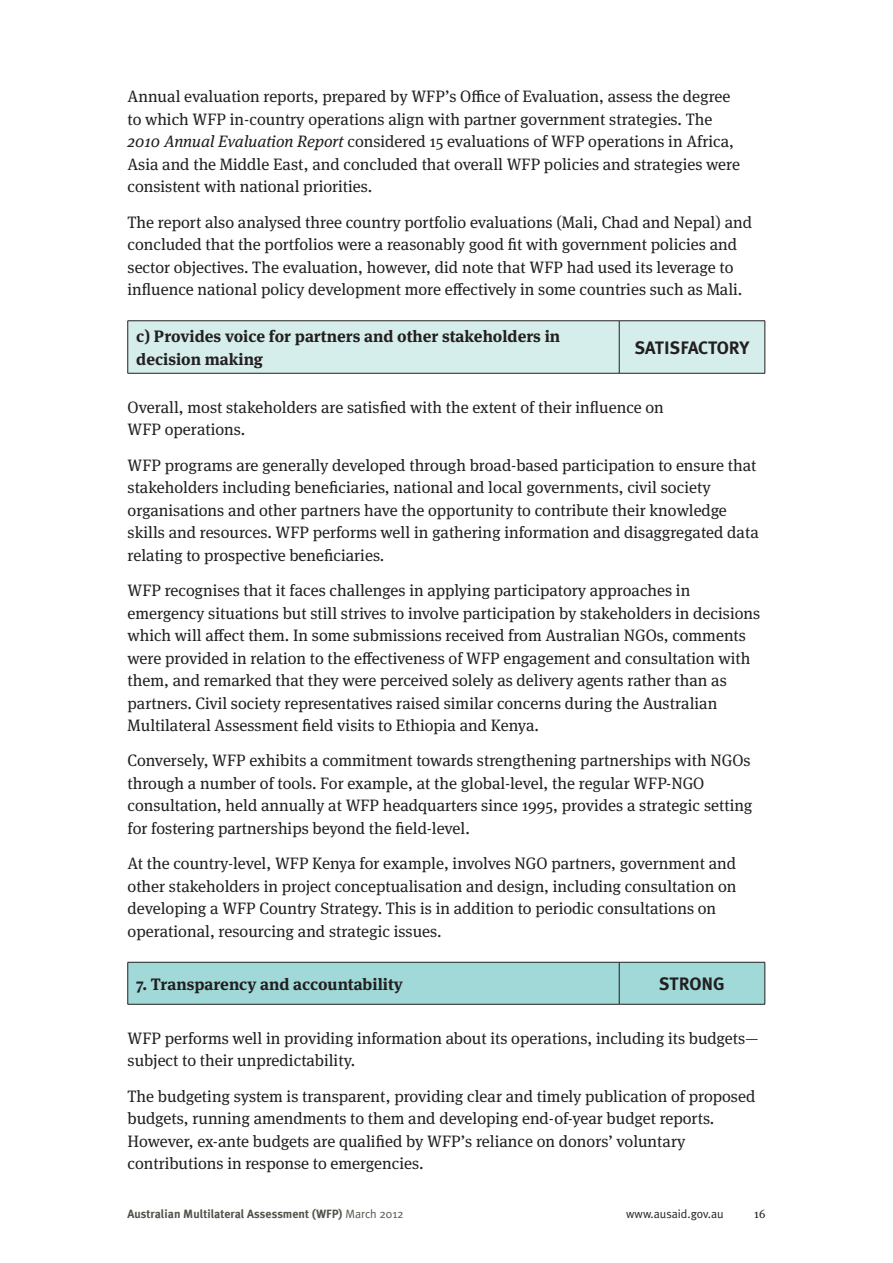
<style>
.page{position:relative;width:893px;height:1263px;background:#fff}
.page>*{position:absolute;margin:0;border:0;box-sizing:border-box;transform-origin:0 0}
._08bbbb_RIGHT_COLUMN{font:700 18px "Meta Plus";color:#231f20}
._04__BODY_TEXT{font:16.5px/22.5px "Meta Serif OT";color:#231f20}
._04__BODY_TEXT-2{font:700 16.5px/22.5px "Meta Serif OT";color:#231f20}
.t1{font:700 12px "Meta Plus";color:#53534a}
.t2{font:12px "Meta Plus Normal";color:#231f20}
.t3{font:12px "Meta Serif OT";color:#231f20}
.s1{font-style:italic}
.s2{font-family:"Meta Plus Normal";font-weight:400}
</style>
<div class="page">
<div style="left:128px;top:321px;width:637px;height:52px;background:#d5edeb"></div>
<hr style="left:128px;top:320px;width:491px;height:1px;background:#231f20">
<hr style="left:619px;top:320px;width:146px;height:1px;background:#231f20">
<hr style="left:619px;top:321px;width:1px;height:52px;background:#231f20">
<hr style="left:128px;top:373px;width:491px;height:1px;background:#231f20">
<hr style="left:619px;top:373px;width:146px;height:1px;background:#231f20">
<hr style="left:127px;top:321px;width:1px;height:52px;background:#231f20">
<hr style="left:765px;top:321px;width:1px;height:52px;background:#231f20">
<div style="left:128px;top:963px;width:637px;height:41px;background:#a0d9d7"></div>
<hr style="left:128px;top:962px;width:491px;height:1px;background:#231f20">
<hr style="left:619px;top:962px;width:146px;height:1px;background:#231f20">
<hr style="left:619px;top:962px;width:1px;height:42px;background:#231f20">
<hr style="left:128px;top:1004px;width:491px;height:1px;background:#231f20">
<hr style="left:619px;top:1004px;width:146px;height:1px;background:#231f20">
<hr style="left:127px;top:962px;width:1px;height:42px;background:#231f20">
<hr style="left:765px;top:962px;width:1px;height:42px;background:#231f20">
<p class="_04__BODY_TEXT" style="left:128px;top:86px;width:614px">Annual evaluation reports, prepared by WFP’s Office of Evaluation, assess the degree to which WFP in-country operations align with partner government strategies. The <span class="s1">2010 Annual Evaluation Report</span> considered 15 evaluations of WFP operations in Africa, Asia and the Middle East, and concluded that overall WFP policies and strategies were consistent with national priorities.</p>
<p class="_04__BODY_TEXT" style="left:128px;top:211px;width:626px">The report also analysed three country portfolio evaluations (Mali, Chad and Nepal) and concluded that the portfolios were a reasonably good fit with government policies and sector objectives. The evaluation, however, did note that WFP had used its leverage to influence national policy development more effectively in some countries such as Mali.</p>
<p class="_04__BODY_TEXT-2" style="left:136px;top:325px;width:425px">c) Provides voice for partners and other stakeholders in decision making</p>
<p class="_08bbbb_RIGHT_COLUMN" style="left:635px;top:337px;width:116px">SATISFACTORY</p>
<p class="_04__BODY_TEXT" style="left:128px;top:396px;width:538px">Overall, most stakeholders are satisfied with the extent of their influence on<br>WFP operations.</p>
<p class="_04__BODY_TEXT" style="left:128px;top:454px;width:633px">WFP programs are generally developed through broad-based participation to ensure that stakeholders including beneficiaries, national and local governments, civil society organisations and other partners have the opportunity to contribute their knowledge skills and resources. WFP performs well in gathering information and disaggregated data relating to prospective beneficiaries.</p>
<p class="_04__BODY_TEXT" style="left:128px;top:579px;width:634px">WFP recognises that it faces challenges in applying participatory approaches in emergency situations but still strives to involve participation by stakeholders in decisions which will affect them. In some submissions received from Australian NGOs, comments were provided in relation to the effectiveness of WFP engagement and consultation with them, and remarked that they were perceived solely as delivery agents rather than as partners. Civil society representatives raised similar concerns during the Australian Multilateral Assessment field visits to Ethiopia and Kenya.</p>
<p class="_04__BODY_TEXT" style="left:128px;top:750px;width:626px">Conversely, WFP exhibits a commitment towards strengthening partnerships with NGOs through a number of tools. For example, at the global-level, the regular WFP-NGO consultation, held annually at WFP headquarters since 1995, provides a strategic setting for fostering partnerships beyond the field-level.</p>
<p class="_04__BODY_TEXT" style="left:128px;top:852px;width:610px">At the country-level, WFP Kenya for example, involves NGO partners, government and other stakeholders in project conceptualisation and design, including consultation on developing a WFP Country Strategy. This is in addition to periodic consultations on operational, resourcing and strategic issues.</p>
<p class="_04__BODY_TEXT-2" style="left:136px;top:973px;width:268px">7. Transparency and accountability</p>
<p class="_08bbbb_RIGHT_COLUMN" style="left:659px;top:973px;width:67px">STRONG</p>
<p class="_04__BODY_TEXT" style="left:128px;top:1027px;width:632px">WFP performs well in providing information about its operations, including its budgets— subject to their unpredictability.</p>
<p class="_04__BODY_TEXT" style="left:128px;top:1085px;width:629px">The budgeting system is transparent, providing clear and timely publication of proposed budgets, running amendments to them and developing end-of-year budget reports.<br>However, ex-ante budgets are qualified by WFP’s reliance on donors’ voluntary contributions in response to emergencies.</p>
<p class="t1" style="left:128px;top:1207px;width:278px">Australian Multilateral Assessment (WFP) <span class="s2">March 2012</span></p>
<p class="t2" style="left:626px;top:1207px;width:99px">www.ausaid.gov.au</p>
<p class="t3" style="left:754px;top:1207px;width:13px">16</p>
</div>
